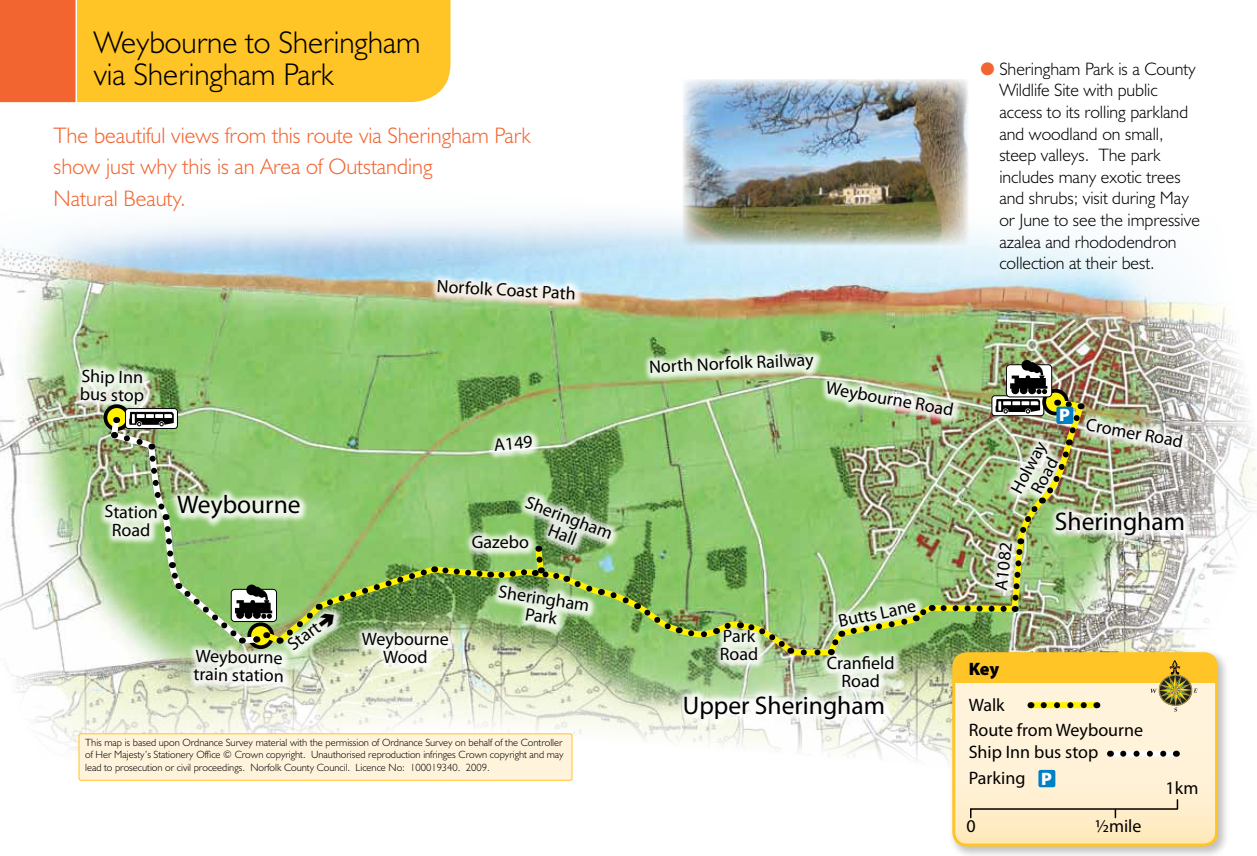
<style>
.page{position:relative;width:1257px;height:856px;background:#fff}
.page>*{position:absolute;margin:0;border:0;box-sizing:border-box;transform-origin:0 0}
.t1{font:300 31.5px/31.5px "Humanist 521 BT";color:#000}
.t2{font:25.5px "Myriad Pro";color:#000}
.t3{font:300 22.5px/31.5px "Humanist 521 BT";color:#f26531}
.t4{font:18px/18px "Myriad Pro";color:#000;text-align:center}
.t5{font:300 18px/21.6px "Humanist 521 BT";color:#000}
.t6{font:900 18px "Myriad Pro";color:#000}
.t7{font:900 18px "Myriad Pro";color:#fff}
.t8{font:300 10.5px/12px "Humanist 521 BT";color:#000;text-align:justify}
.s1{color:#f26531}
</style>
<div class="page">
<img style="left:0;top:214px;width:1257px;height:567px">
<div style="left:429px;top:271px;width:154px;height:36px;background:#fff;opacity:.85"></div>
<div style="left:641px;top:345px;width:181px;height:36px;background:#fff;opacity:.85"></div>
<div style="left:1078px;top:410px;width:113px;height:45px;background:#fff;opacity:.85"></div>
<div style="left:185px;top:641px;width:106px;height:49px;background:#fff;opacity:.85"></div>
<div style="left:97px;top:496px;width:69px;height:49px;background:#fff;opacity:.85"></div>
<div style="left:72px;top:361px;width:80px;height:52px;background:#fff;opacity:.85"></div>
<div style="left:79px;top:733px;width:493px;height:47px;background:#fff3dc;border-radius:2px"></div>
<div style="left:79px;top:733px;width:493px;height:47px;border:1px solid #ffc425;border-radius:2px"></div>
<div style="left:104px;top:404px;width:26px;height:27px;border:4px solid #000;border-radius:50%"></div>
<div style="left:1047px;top:503px;width:145px;height:40px;background:#fff;opacity:.85"></div>
<div style="left:676px;top:687px;width:216px;height:40px;background:#fff;opacity:.85"></div>
<div style="left:947px;top:647px;width:282px;height:209px;background:#000;opacity:.25"></div>
<svg style="left:954px;top:683px;width:262px;height:162px"></svg>
<div style="left:954px;top:653px;width:262px;height:30px;background:#ffc425"></div>
<div style="left:952px;top:652px;width:266px;height:194px;border:3px solid #ffc425;border-radius:13px"></div>
<svg style="left:1151px;top:660px;width:46px;height:51px"></svg>
<svg style="left:1111px;top:750px;width:65px;height:6px"></svg>
<svg style="left:1123px;top:750px;width:46px;height:6px"></svg>
<svg style="left:1031px;top:702px;width:65px;height:6px"></svg>
<svg style="left:1044px;top:702px;width:46px;height:6px"></svg>
<div style="left:1038px;top:770px;width:17px;height:17px;background:#0081c6;border-radius:2px"></div>
<svg style="left:969px;top:799px;width:209px;height:20px"></svg>
<div style="left:77px;top:0;width:373px;height:102px;background:#ffc425"></div>
<div style="left:0;top:0;width:76px;height:102px;background:#f26531"></div>
<div style="left:712px;top:621px;width:53px;height:48px;background:#fff;opacity:.85"></div>
<div style="left:819px;top:647px;width:82px;height:48px;background:#fff;opacity:.85"></div>
<div style="left:353px;top:624px;width:104px;height:48px;background:#fff;opacity:.85"></div>
<img style="left:683px;top:79px;width:285px;height:166px">
<img style="left:107px;top:360px;width:979px;height:298px">
<h1 class="t1" style="left:94px;top:26px;width:328px">Weybourne to Sheringham via Sheringham Park</h1>
<h3 class="t3" style="left:54px;top:119px;width:478px">The beautiful views from this route via Sheringham Park show just why this is an Area of Outstanding<br>Natural Beauty.</h3>
<h3 class="t4" style="left:80px;top:367px;width:66px;text-align:left;rotate:1deg">Ship Inn bus stop</h3>
<h3 class="t4" style="left:105px;top:502px;width:55px;rotate:1deg">Station<br>Road</h3>
<h2 class="t2" style="left:177px;top:489px;width:125px">Weybourne</h2>
<h3 class="t4" style="left:284px;top:639px;width:37px;rotate:-37deg">Start</h3>
<h3 class="t4" style="left:194px;top:646px;width:92px;text-align:left;rotate:1deg">Weybourne train station</h3>
<h3 class="t4" style="left:437px;top:277px;width:140px;rotate:3deg">Norfolk Coast Path</h3>
<h3 class="t4" style="left:493px;top:436px;width:40px;rotate:-5deg">A149</h3>
<h3 class="t4" style="left:529px;top:492px;width:93px;rotate:21deg">Sheringham<br>Hall</h3>
<h3 class="t4" style="left:472px;top:533px;width:59px">Gazebo</h3>
<h3 class="t4" style="left:362px;top:630px;width:89px">Weybourne<br>Wood</h3>
<h3 class="t4" style="left:500px;top:582px;width:93px;rotate:9deg">Sheringham<br>Park</h3>
<p class="t8" style="left:85px;top:736px;width:480px">This map is based upon Ordnance Survey material with the permission of Ordnance Survey on behalf of the Controller of Her Majesty’s Stationery Office © Crown copyright. Unauthorised reproduction infringes Crown copyright and may lead to prosecution or civil proceedings. Norfolk County Council. Licence No: 100019340. 2009.</p>
<p class="t5" style="left:999px;top:57px;width:202px;text-indent:-19px"><span class="s1">●</span> Sheringham Park is a County<br>Wildlife Site with public access to its rolling parkland and woodland on small, steep valleys. The park includes many exotic trees and shrubs; visit during May or June to see the impressive azalea and rhododendron collection at their best.</p>
<h3 class="t4" style="left:649px;top:356px;width:166px;rotate:-2deg">North Norfolk Railway</h3>
<h3 class="t4" style="left:828px;top:378px;width:131px;rotate:10deg">Weybourne Road</h3>
<h3 class="t4" style="left:720px;top:627px;width:40px;text-align:left">Park<br>Road</h3>
<h3 class="t4" style="left:837px;top:612px;width:80px;rotate:-12deg">Butts Lane</h3>
<h3 class="t4" style="left:827px;top:653px;width:69px">Cranfield<br>Road</h3>
<h3 class="t7" style="left:1059px;top:403px;width:12px">P</h3>
<h3 class="t4" style="left:1007px;top:487px;width:58px;rotate:-62deg">Holway<br>Road</h3>
<h3 class="t4" style="left:1088px;top:415px;width:100px;rotate:10deg">Cromer Road</h3>
<h3 class="t4" style="left:992px;top:589px;width:49px;rotate:-84deg">A1082</h3>
<h3 class="t6" style="left:969px;top:657px;width:32px">Key</h3>
<h2 class="t2" style="left:1055px;top:505px;width:132px">Sheringham</h2>
<h2 class="t2" style="left:683px;top:689px;width:204px">Upper Sheringham</h2>
<h3 class="t4" style="left:969px;top:691px;width:176px;line-height:25.8px;text-align:left">Walk<br>Route from Weybourne</h3>
<h3 class="t4" style="left:969px;top:738px;width:131px;line-height:25.8px;text-align:left">Ship Inn bus stop<br>Parking</h3>
<h3 class="t7" style="left:1041px;top:766px;width:12px">P</h3>
<h3 class="t4" style="left:966px;top:816px;width:11px">0</h3>
<h3 class="t4" style="left:1095px;top:816px;width:48px">½mile</h3>
<h3 class="t4" style="left:1165px;top:778px;width:34px">1km</h3>
</div>
